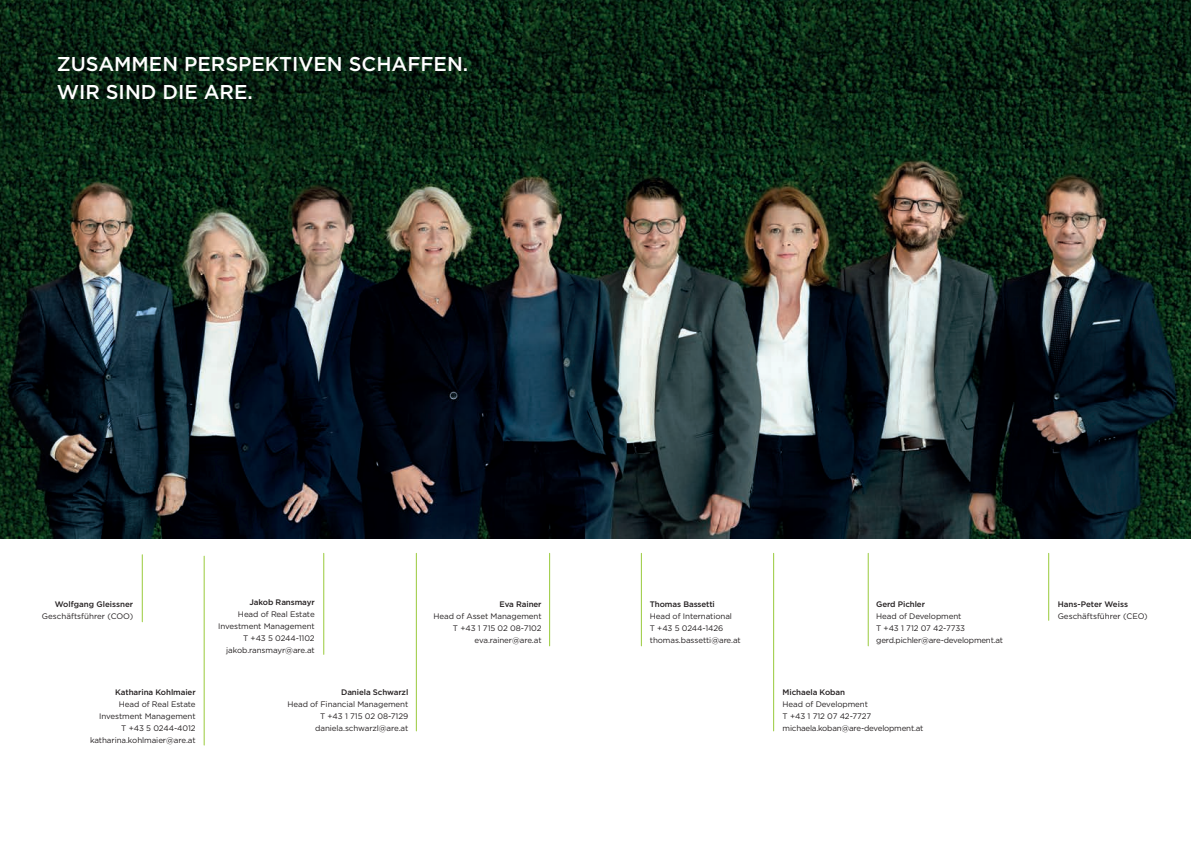
<style>
.page{position:relative;width:1191px;height:842px;background:#fff}
.page>*{position:absolute;margin:0;border:0;box-sizing:border-box;transform-origin:0 0}
.t1{font:500 20px/28px "Gotham";color:#fff}
.t2{font:8px/12px "Gotham";letter-spacing:-.01em;color:#231f20;text-align:right}
.t3{font:500 8px "Gotham";letter-spacing:-.01em;color:#231f20}
.t4{font:8px "Gotham";color:#231f20}
</style>
<div class="page">
<img style="left:0;top:0;width:1191px;height:539px">
<hr style="left:323px;top:553px;width:1px;height:101px;background:#99ca3b">
<hr style="left:641px;top:553px;width:1px;height:93px;background:#99ca3b">
<hr style="left:867px;top:553px;width:1px;height:93px;background:#99ca3b">
<hr style="left:142px;top:555px;width:1px;height:67px;background:#99ca3b">
<hr style="left:1048px;top:553px;width:1px;height:67px;background:#99ca3b">
<hr style="left:549px;top:553px;width:1px;height:93px;background:#99ca3b">
<hr style="left:773px;top:553px;width:1px;height:178px;background:#99ca3b">
<hr style="left:204px;top:556px;width:1px;height:189px;background:#99ca3b">
<hr style="left:416px;top:553px;width:1px;height:178px;background:#99ca3b">
<h1 class="t1" style="left:57px;top:50px;width:413px">ZUSAMMEN PERSPEKTIVEN SCHAFFEN.<br>WIR SIND DIE ARE.</h1>
<p class="t3" style="left:55px;top:599px;width:80px">Wolfgang Gleissner</p>
<p class="t4" style="left:42px;top:612px;width:93px">Geschäftsführer (COO)</p>
<p class="t3" style="left:115px;top:687px;width:82px">Katharina Kohlmaier</p>
<p class="t2" style="left:90px;top:698px;width:107px">Head of Real Estate<br>Investment Management<br>T +43 5 0244-4012 katharina.kohlmaier@are.at</p>
<p class="t3" style="left:249px;top:598px;width:67px">Jakob Ransmayr</p>
<p class="t2" style="left:218px;top:608px;width:98px">Head of Real Estate<br>Investment Management<br>T +43 5 0244-1102 jakob.ransmayr@are.at</p>
<p class="t3" style="left:341px;top:687px;width:69px">Daniela Schwarzl</p>
<p class="t2" style="left:287px;top:698px;width:122px">Head of Financial Management<br>T +43 1 715 02 08-7129 daniela.schwarzl@are.at</p>
<p class="t3" style="left:499px;top:599px;width:44px">Eva Rainer</p>
<p class="t2" style="left:433px;top:610px;width:110px">Head of Asset Management<br>T +43 1 715 02 08-7102 eva.rainer@are.at</p>
<p class="t3" style="left:650px;top:599px;width:66px">Thomas Bassetti</p>
<p class="t2" style="left:650px;top:610px;width:92px;text-align:left">Head of International<br>T +43 5 0244-1426 thomas.bassetti@are.at</p>
<p class="t3" style="left:876px;top:599px;width:50px">Gerd Pichler</p>
<p class="t2" style="left:876px;top:610px;width:128px;text-align:left">Head of Development<br>T +43 1 712 07 42-7733 gerd.pichler@are-development.at</p>
<p class="t3" style="left:782px;top:687px;width:64px">Michaela Koban</p>
<p class="t2" style="left:782px;top:698px;width:142px;text-align:left">Head of Development<br>T +43 1 712 07 42-7727 michaela.koban@are-development.at</p>
<p class="t3" style="left:1057px;top:599px;width:72px">Hans-Peter Weiss</p>
<p class="t4" style="left:1057px;top:612px;width:92px">Geschäftsführer (CEO)</p>
</div>
